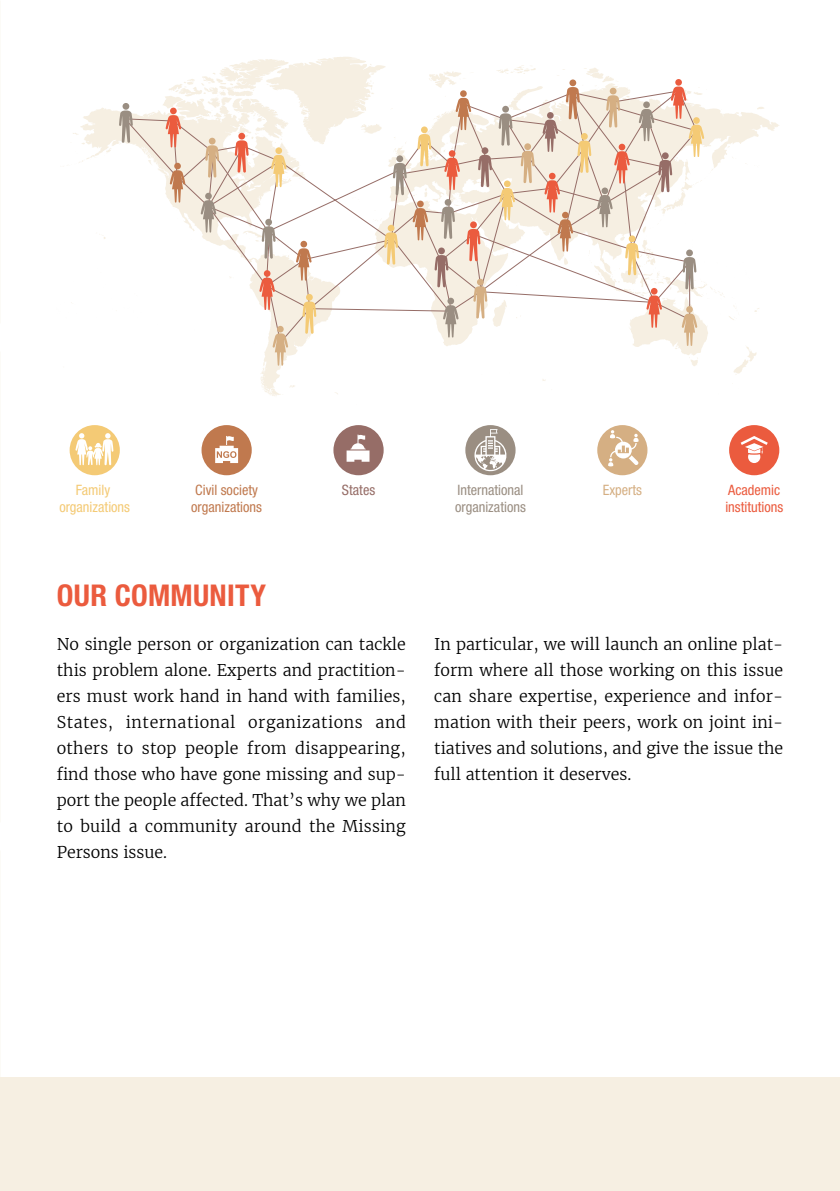
<style>
.page{position:relative;width:840px;height:1191px;background:#fff}
.page>*{position:absolute;margin:0;border:0;box-sizing:border-box;transform-origin:0 0}
.t1{font:700 condensed 30px "Helvetica Neue LT Std";letter-spacing:.01em;color:#eb5b3e}
.t2{font:300 16px/26px "Merriweather";color:#000;text-align:justify}
.t3{font:condensed 14.4px/17.2px "Helvetica Neue LT Std";color:#9a8e82}
.t4{font:condensed 14.4px/17.2px "Helvetica Neue LT Std";color:#c0794e}
.t5{font:condensed 14.4px/17.2px "Helvetica Neue LT Std";color:#eb5b3e}
.t6{font:condensed 14.4px "Helvetica Neue LT Std";color:#f4ca75}
.t7{font:condensed 14.4px "Helvetica Neue LT Std";color:#d5af83}
.t8{font:condensed 14.4px "Helvetica Neue LT Std";color:#966d67}
</style>
<div class="page">
<svg style="left:71px;top:57px;width:708px;height:339px"></svg>
<svg style="left:333px;top:425px;width:50px;height:50px"></svg>
<svg style="left:70px;top:425px;width:50px;height:50px"></svg>
<svg style="left:201px;top:425px;width:50px;height:50px"></svg>
<svg style="left:729px;top:425px;width:49px;height:50px"></svg>
<svg style="left:465px;top:425px;width:50px;height:50px"></svg>
<svg style="left:597px;top:425px;width:50px;height:50px"></svg>
<svg style="left:124px;top:118px;width:172px;height:225px"></svg>
<svg style="left:119px;top:103px;width:14px;height:40px"></svg>
<svg style="left:272px;top:326px;width:16px;height:40px"></svg>
<svg style="left:296px;top:79px;width:408px;height:267px"></svg>
<svg style="left:165px;top:108px;width:121px;height:202px"></svg>
<div style="left:0;top:1077px;width:839px;height:114px;background:#f6efe2"></div>
<p class="t6" style="left:76px;top:482px;width:36px">Family</p>
<p class="t8" style="left:342px;top:482px;width:35px">States</p>
<p class="t6" style="left:59px;top:499px;width:72px">organizations</p>
<p class="t4" style="left:191px;top:481px;width:72px">Civil society organizations</p>
<p class="t5" style="left:725px;top:481px;width:59px">Academic institutions</p>
<p class="t3" style="left:455px;top:481px;width:72px">International organizations</p>
<p class="t7" style="left:602px;top:482px;width:41px">Experts</p>
<h1 class="t1" style="left:57px;top:577px;width:211px">OUR COMMUNITY</h1>
<p class="t2" style="left:57px;top:630px;width:350px">No single person or organization can tackle this problem alone. Experts and practition&shy;ers must work hand in hand with families, States, international organizations and others to stop people from disappearing, find those who have gone missing and sup&shy;port the people affected. That’s why we plan to build a community around the Missing Persons issue.</p>
<p class="t2" style="left:434px;top:630px;width:350px">In particular, we will launch an online plat&shy;form where all those working on this issue can share expertise, experience and infor&shy;mation with their peers, work on joint ini&shy;tiatives and solutions, and give the issue the full attention it deserves.</p>
</div>
